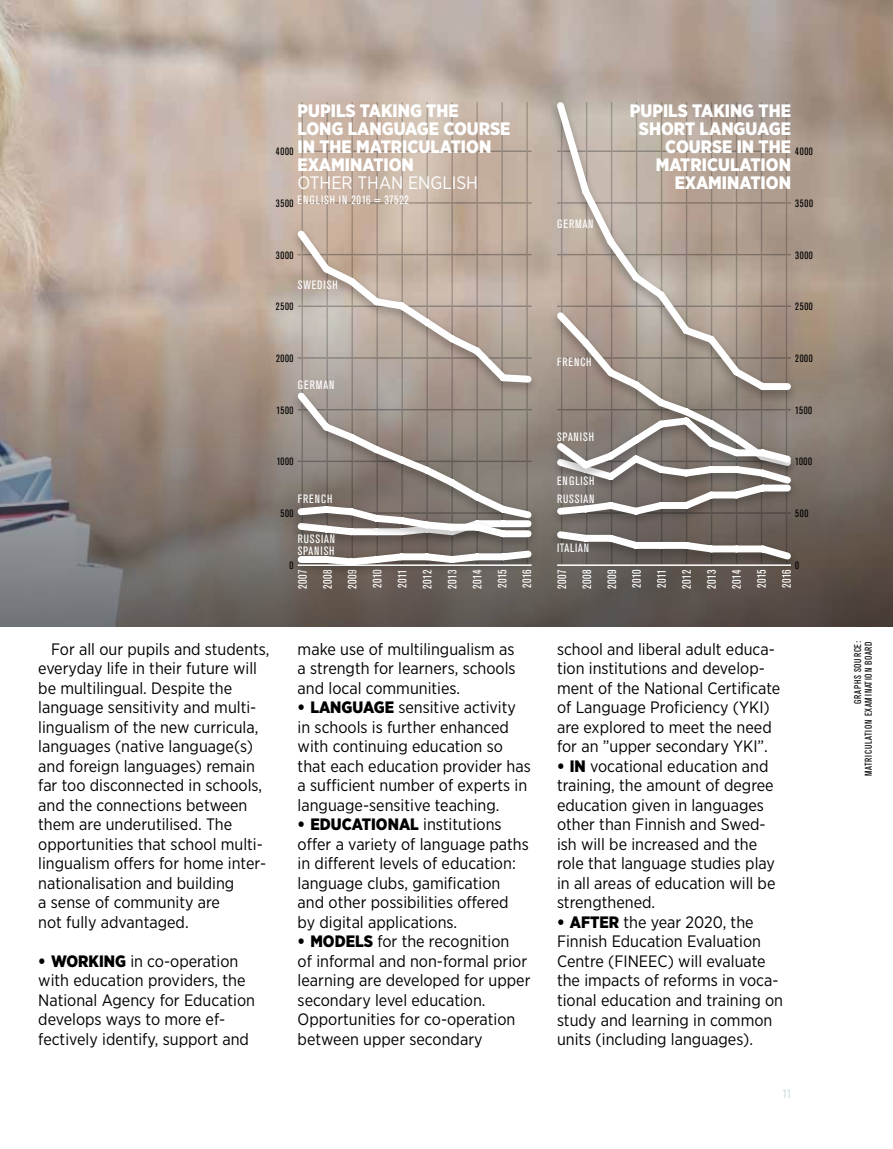
<style>
.page{position:relative;width:893px;height:1149px;background:#fff}
.page>*{position:absolute;margin:0;border:0;box-sizing:border-box;transform-origin:0 0}
.t1{font:900 18px/18px "Gotham Narrow";color:#fff}
.t2{font:18px "Gotham Narrow";color:#fff}
.t3{font:16.5px/19.5px "Gotham Narrow";color:#000}
.t4{font:condensed 12px/24.9px "Akzidenz Grotesk BE";letter-spacing:.07em;color:#fff;text-align:justify}
.t5{font:12px "Gotham Narrow";color:#c5d6d8}
.t6{font:condensed 10.5px "Akzidenz Grotesk BE";letter-spacing:.05em;color:#000}
.t7{font:condensed 9.75px/10.5px "Akzidenz Grotesk BE";letter-spacing:.07em;color:#000;text-align:right}
.s1{font-weight:900}
</style>
<div class="page">
<img style="left:0;top:0;width:893px;height:286px">
<svg style="left:0;top:286px;width:893px;height:340px;background:#847971"></svg>
<div style="left:549px;top:98px;width:251px;height:305px;background:#000;opacity:.33"></div>
<svg style="left:552px;top:97px;width:242px;height:209px;background:#b7a89c"></svg>
<div style="left:549px;top:479px;width:251px;height:49px;background:#000;opacity:.33"></div>
<div style="left:549px;top:527px;width:251px;height:45px;background:#000;opacity:.33"></div>
<svg style="left:553px;top:526px;width:243px;height:38px"></svg>
<div style="left:549px;top:413px;width:251px;height:68px;background:#000;opacity:.33"></div>
<svg style="left:551px;top:306px;width:245px;height:213px;background:#9c938b"></svg>
<hr style="left:298px;top:150px;width:233px;height:2px;background:#b6b8ba">
<hr style="left:298px;top:202px;width:233px;height:1px;background:#b6b8ba">
<hr style="left:302px;top:102px;width:1px;height:462px;background:#c7c8ca">
<hr style="left:526px;top:102px;width:2px;height:462px;background:#c7c8ca">
<hr style="left:327px;top:102px;width:1px;height:462px;background:#c7c8ca">
<hr style="left:351px;top:102px;width:2px;height:462px;background:#c7c8ca">
<hr style="left:476px;top:102px;width:2px;height:462px;background:#c7c8ca">
<hr style="left:501px;top:102px;width:2px;height:462px;background:#c7c8ca">
<hr style="left:401px;top:102px;width:2px;height:462px;background:#c7c8ca">
<hr style="left:451px;top:102px;width:2px;height:462px;background:#c7c8ca">
<hr style="left:376px;top:102px;width:2px;height:462px;background:#c7c8ca">
<hr style="left:426px;top:102px;width:2px;height:462px;background:#c7c8ca">
<div style="left:289px;top:546px;width:251px;height:32px;background:#000;opacity:.33"></div>
<div style="left:289px;top:226px;width:251px;height:169px;background:#000;opacity:.33"></div>
<div style="left:289px;top:501px;width:251px;height:49px;background:#777068"></div>
<svg style="left:291px;top:224px;width:245px;height:345px;background:#a89d94"></svg>
<hr style="left:298px;top:564px;width:234px;height:1px;background:#fff">
<hr style="left:557px;top:564px;width:234px;height:1px;background:#fff">
<p class="t1" style="left:298px;top:101px;width:214px">PUPILS TAKING THE<br>LONG LANGUAGE COURSE<br>IN THE MATRICULATION<br>EXAMINATION</p>
<p class="t2" style="left:298px;top:171px;width:12px">othe</p>
<p class="t2" style="left:342px;top:171px;width:28px">r than</p>
<p class="t2" style="left:408px;top:171px;width:21px">Englis</p>
<p class="t2" style="left:466px;top:171px;width:10px">h</p>
<p class="t4" style="left:298px;top:187px;width:113px">ENGLISH IN 2016 = 37522</p>
<p class="t6" style="left:276px;top:146px;width:19px">4000</p>
<p class="t6" style="left:276px;top:197px;width:19px">3500</p>
<p class="t1" style="left:630px;top:101px;width:162px;text-align:right">PUPILS TAKING THE<br>SHORT LANGUAGE<br>COURSE IN THE<br>MATRICULATION<br>EXAMINATION</p>
<p class="t6" style="left:795px;top:146px;width:19px">4000</p>
<p class="t6" style="left:795px;top:197px;width:19px">3500</p>
<p class="t4" style="left:557px;top:212px;width:38px">GERMAN</p>
<p class="t6" style="left:276px;top:249px;width:19px">3000</p>
<p class="t6" style="left:795px;top:249px;width:19px">3000</p>
<p class="t4" style="left:298px;top:272px;width:41px">SWEDISH</p>
<p class="t6" style="left:276px;top:301px;width:19px">2500</p>
<p class="t6" style="left:795px;top:301px;width:19px">2500</p>
<p class="t6" style="left:276px;top:352px;width:19px">2000</p>
<p class="t4" style="left:557px;top:350px;width:36px">FRENCH</p>
<p class="t6" style="left:795px;top:352px;width:19px">2000</p>
<p class="t4" style="left:298px;top:373px;width:38px">GERMAN</p>
<p class="t6" style="left:277px;top:404px;width:18px">1500</p>
<p class="t6" style="left:795px;top:404px;width:18px">1500</p>
<p class="t4" style="left:557px;top:424px;width:38px">SPANISH</p>
<p class="t6" style="left:277px;top:456px;width:18px">1000</p>
<p class="t6" style="left:795px;top:456px;width:18px">1000</p>
<p class="t4" style="left:557px;top:468px;width:39px">ENGLISH</p>
<p class="t4" style="left:298px;top:486px;width:36px">FRENCH</p>
<p class="t4" style="left:557px;top:486px;width:39px">RUSSIAN</p>
<p class="t6" style="left:280px;top:507px;width:15px">500</p>
<p class="t6" style="left:795px;top:507px;width:15px">500</p>
<p class="t4" style="left:298px;top:532px;width:39px;line-height:12.5px">RUSSIAN<br>SPANISH</p>
<p class="t4" style="left:557px;top:535px;width:34px">ITALIAN</p>
<p class="t6" style="left:290px;top:559px;width:5px">0</p>
<p class="t4" style="left:290px;top:589px;width:22px;rotate:-90deg">2007<br>2008<br>2009<br>2010<br>2011<br>2012<br>2013<br>2014<br>2015<br>2016</p>
<p class="t6" style="left:795px;top:559px;width:5px">0</p>
<p class="t4" style="left:550px;top:589px;width:22px;rotate:-90deg">2007<br>2008<br>2009<br>2010<br>2011<br>2012<br>2013<br>2014<br>2015<br>2016</p>
<p class="t3" style="left:38px;top:638px;width:233px;text-indent:13px">For all our pupils and students, everyday life in their future will be multilingual. Despite the language sensitivity and multi&shy;lingualism of the new curricula, languages (native language(s) and foreign languages) remain far too disconnected in schools, and the connections between them are underutilised. The opportunities that school multi&shy;lingualism offers for home inter&shy;nationalisation and building<br>a sense of community are<br>not fully advantaged.</p>
<p class="t3" style="left:38px;top:950px;width:218px"><span class="s1">• WORKING</span> in co-operation with education providers, the<br>National Agency for Education develops ways to more ef&shy;fectively identify, support and</p>
<p class="t3" style="left:298px;top:638px;width:220px;text-align:justify">make use of multilingualism as a strength for learners, schools and local communities.</p>
<p class="t3" style="left:298px;top:697px;width:235px"><span class="s1">• LANGUAGE</span> sensitive activity in schools is further enhanced with continuing education so that each education provider has a sufficient number of experts in language-sensitive teaching.</p>
<p class="t3" style="left:298px;top:814px;width:233px"><span class="s1">• EDUCATIONAL</span> institutions offer a variety of language paths in different levels of education: language clubs, gamification and other possibilities offered by digital applications.</p>
<p class="t3" style="left:298px;top:931px;width:234px"><span class="s1">• MODELS</span> for the recognition<br>of informal and non-formal prior learning are developed for upper secondary level education.<br>Opportunities for co-operation between upper secondary</p>
<p class="t3" style="left:557px;top:638px;width:225px">school and liberal adult educa&shy;tion institutions and develop&shy;ment of the National Certificate of Language Proficiency (YKI) are explored to meet the need for an ”upper secondary YKI”.</p>
<p class="t3" style="left:557px;top:755px;width:220px"><span class="s1">• IN</span> vocational education and training, the amount of degree education given in languages other than Finnish and Swed&shy;ish will be increased and the role that language studies play in all areas of education will be strengthened.</p>
<p class="t3" style="left:557px;top:911px;width:228px"><span class="s1">• AFTER</span> the year 2020, the<br>Finnish Education Evaluation<br>Centre (FINEEC) will evaluate the impacts of reforms in voca&shy;tional education and training on study and learning in common units (including languages).</p>
<p class="t7" style="left:853px;top:775px;width:136px;rotate:-90deg">GRAPHS SOURCE:<br>MATRICULATION EXAMINATION BOARD</p>
<p class="t5" style="left:783px;top:1086px;width:10px">11</p>
</div>
